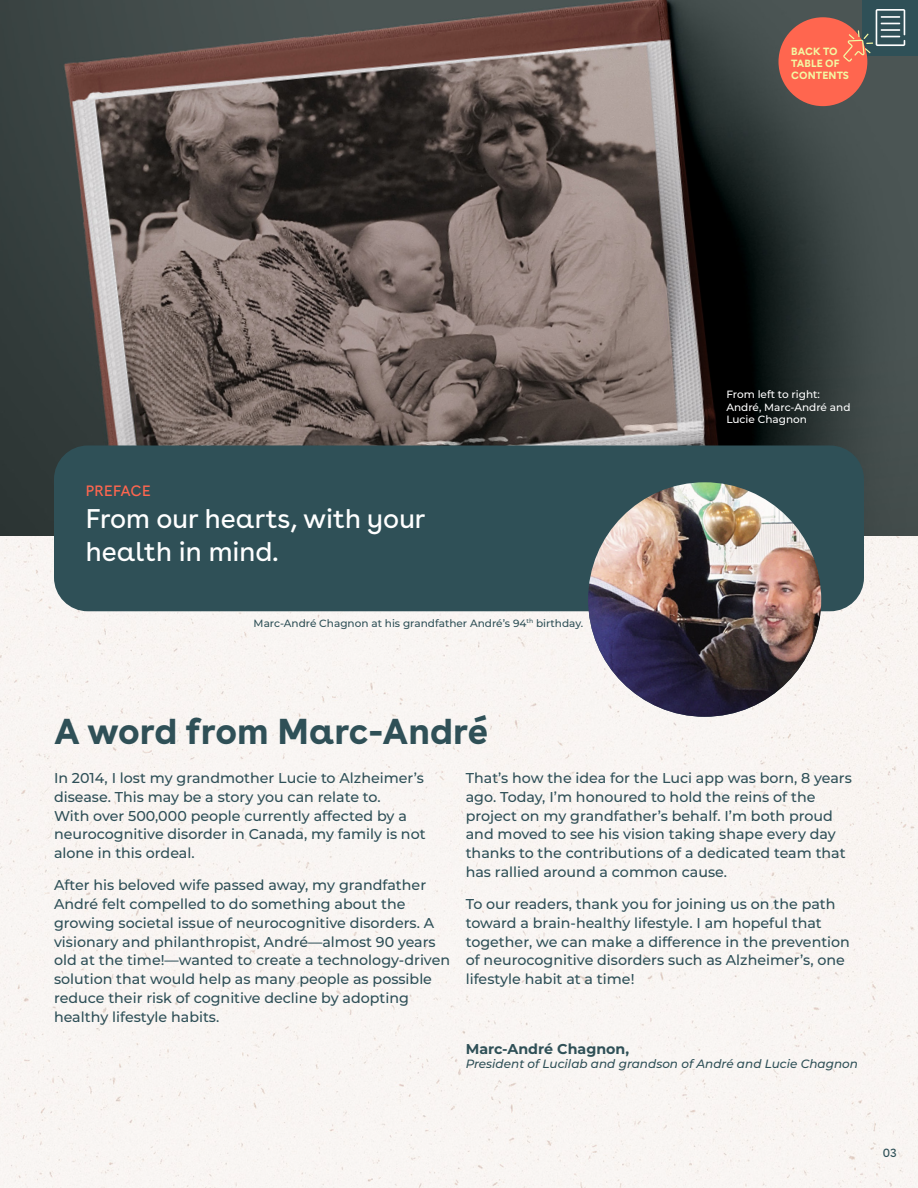
<style>
.page{position:relative;width:918px;height:1188px;background:#fff}
.page>*{position:absolute;margin:0;border:0;box-sizing:border-box;transform-origin:0 0}
.t1{font:700 36px "Buenos Aires";color:#2f5057}
.t2{font:27px/32.4px "Buenos Aires";color:#fff}
.t3{font:15px "Buenos Aires";letter-spacing:.01em;color:#ff664f}
.t4{font:500 14.25px/18.8px "Montserrat";color:#2e4f57}
.t5{font:700 14.25px "Montserrat";color:#2f5057}
.t6{font:italic 500 12px "Montserrat";color:#2f5057}
.t7{font:12px "Buenos Aires";color:#2f5057}
.t8{font:500 10.5px "Montserrat";color:#2f5057}
.t9{font:500 10.5px/12.6px "Montserrat";color:#fff}
.t10{font:700 10.5px/12px "Buenos Aires";letter-spacing:.01em;color:#f3f7a2}
</style>
<div class="page">
<div style="left:0;top:536px;width:918px;height:652px;background:#f9f5f2"></div>
<svg style="left:0;top:0;width:918px;height:536px;background:#595350"></svg>
<div style="left:54px;top:446px;width:810px;height:165px;background:#2f5057;border-radius:34px"></div>
<img style="left:588px;top:482px;width:233px;height:235px">
<div style="left:863px;top:0;width:55px;height:55px;background:#2f5057"></div>
<div style="left:779px;top:17px;width:88px;height:89px;background:#ff664f;border-radius:50%"></div>
<svg style="left:843px;top:9px;width:62px;height:53px"></svg>
<p class="t10" style="left:791px;top:45px;width:59px">BACK TO<br>TABLE OF<br>CONTENTS</p>
<p class="t3" style="left:86px;top:478px;width:67px">PREFACE</p>
<h2 class="t2" style="left:86px;top:500px;width:341px">From our hearts, with your health in mind.</h2>
<p class="t8" style="left:254px;top:616px;width:331px">Marc-André Chagnon at his grandfather André’s 94<sup>th</sup> birthday.</p>
<p class="t9" style="left:726px;top:388px;width:126px">From left to right:<br>André, Marc-André and<br>Lucie Chagnon</p>
<h1 class="t1" style="left:54px;top:700px;width:436px">A word from Marc-André</h1>
<p class="t4" style="left:54px;top:768px;width:373px">In 2014, I lost my grandmother Lucie to Alzheimer’s disease. This may be a story you can relate to.<br>With over 500,000 people currently affected by a neurocognitive disorder in Canada, my family is not alone in this ordeal.</p>
<p class="t4" style="left:54px;top:875px;width:398px">After his beloved wife passed away, my grandfather André felt compelled to do something about the growing societal issue of neurocognitive disorders. A visionary and philanthropist, André—almost 90 years old at the time!—wanted to create a technology-driven solution that would help as many people as possible reduce their risk of cognitive decline by adopting healthy lifestyle habits.</p>
<p class="t4" style="left:466px;top:768px;width:388px">That’s how the idea for the Luci app was born, 8 years ago. Today, I’m honoured to hold the reins of the project on my grandfather’s behalf. I’m both proud and moved to see his vision taking shape every day thanks to the contributions of a dedicated team that has rallied around a common cause.</p>
<p class="t4" style="left:466px;top:894px;width:386px">To our readers, thank you for joining us on the path toward a brain-healthy lifestyle. I am hopeful that together, we can make a difference in the prevention of neurocognitive disorders such as Alzheimer’s, one lifestyle habit at a time!</p>
<p class="t5" style="left:466px;top:1038px;width:165px">Marc-André Chagnon,</p>
<p class="t6" style="left:466px;top:1055px;width:394px">President of Lucilab and grandson of André and Lucie Chagnon</p>
<p class="t7" style="left:883px;top:1143px;width:16px">03</p>
</div>
